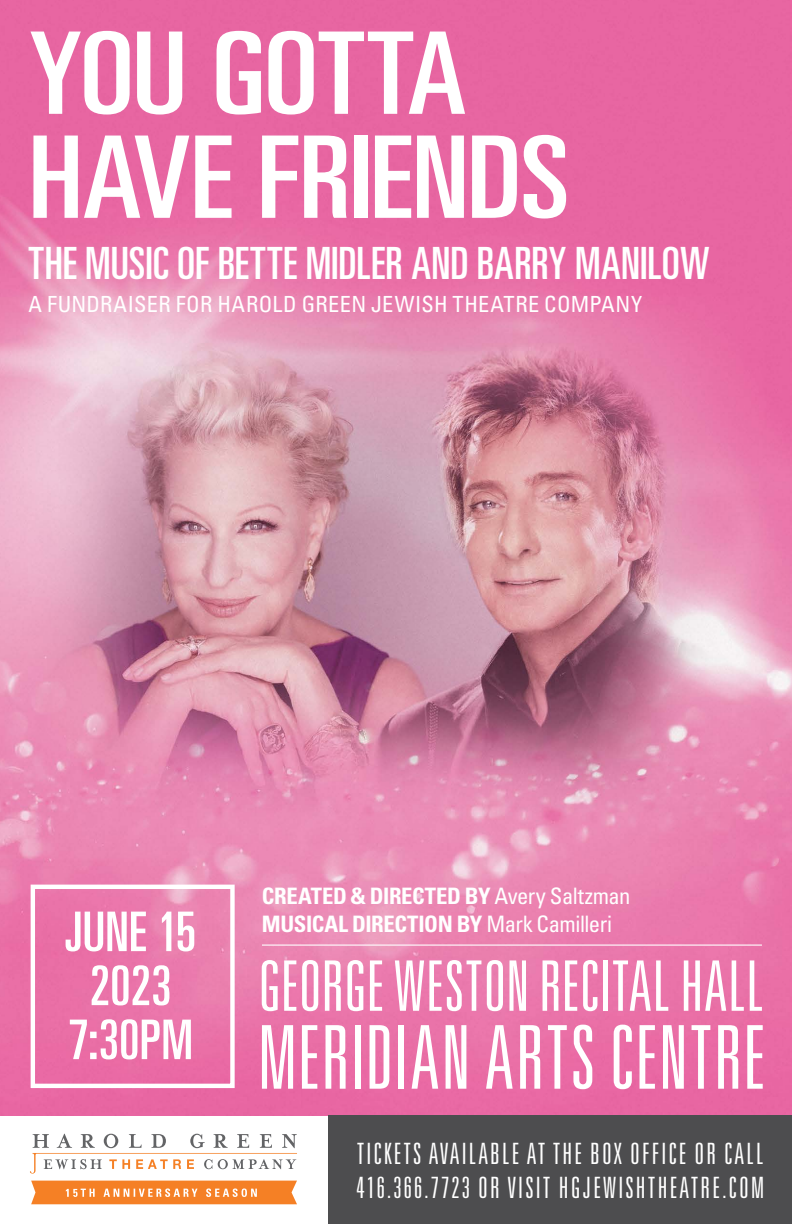
<style>
.page{position:relative;width:792px;height:1224px;background:#fff}
.page>*{position:absolute;margin:0;border:0;box-sizing:border-box;transform-origin:0 0}
.t1{font:ultra-condensed 114px/104px "Univers LT Std";letter-spacing:-.01em;color:#fff;scale:1.17 1}
.t2{font:300 ultra-condensed 88px "Univers";letter-spacing:.01em;color:#fff}
.t3{font:300 ultra-condensed 69.8px "Univers";color:#fff}
.t4{font:ultra-condensed 54.8px/54px "Univers";letter-spacing:.005em;color:#fff;text-align:center}
.t5{font:ultra-condensed 44.4px "Univers";color:#fff}
.t6{font:300 ultra-condensed 29.4px/34.2px "Univers LT Std";letter-spacing:.07em;color:#fff}
.t7{font:700 condensed 22.6px/28px "Univers";letter-spacing:-.015em;color:#fff}
.t8{font:condensed 22.2px "Univers LT Std";letter-spacing:.02em;color:#fff}
.s1{font-family:"Univers LT Std";font-weight:400}
</style>
<div class="page">
<img style="left:0;top:0;width:792px;height:1115px">
<div style="left:328px;top:1115px;width:464px;height:109px;background:#4d4d4f"></div>
<svg style="left:31px;top:1181px;width:266px;height:23px;background:#f68d3c"></svg>
<svg style="left:30px;top:1134px;width:267px;height:40px"></svg>
<div style="left:31px;top:885px;width:204px;height:203px;border:4px solid #fff"></div>
<hr style="left:262px;top:945px;width:500px;height:1px;background:#fff">
<h1 class="t1" style="left:29px;top:21px;width:464px">YOU GOTTA<br>HAVE FRIENDS</h1>
<h3 class="t5" style="left:29px;top:238px;width:683px">THE MUSIC OF BETTE MIDLER AND BARRY MANILOW</h3>
<p class="t8" style="left:29px;top:290px;width:615px">A FUNDRAISER FOR HAROLD GREEN JEWISH THEATRE COMPANY</p>
<h3 class="t4" style="left:65px;top:904px;width:133px">JUNE 15<br>2023<br>7:30PM</h3>
<p class="t7" style="left:262px;top:881px;width:370px">CREATED &amp; DIRECTED BY <span class="s1">Avery Saltzman<br></span>MUSICAL DIRECTION BY <span class="s1">Mark Camilleri</span></p>
<h3 class="t3" style="left:258px;top:950px;width:508px">GEORGE WESTON RECITAL HALL</h3>
<h2 class="t2" style="left:258px;top:1012px;width:509px">MERIDIAN ARTS CENTRE</h2>
<p class="t6" style="left:356px;top:1136px;width:409px">TICKETS AVAILABLE AT THE BOX OFFICE OR CALL<br>416.366.7723 OR VISIT HGJEWISHTHEATRE.COM</p>
</div>
